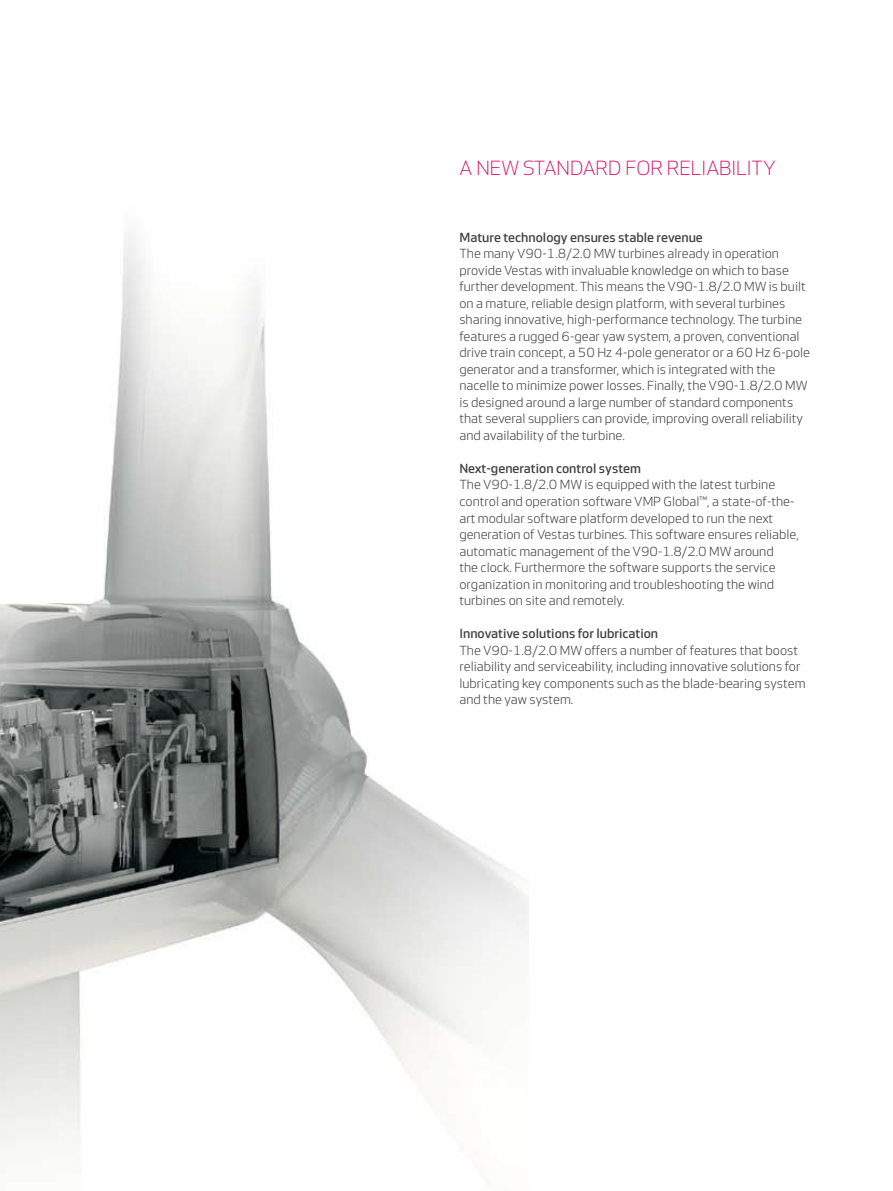
<style>
.page{position:relative;width:893px;height:1191px;background:#fff}
.page>*{position:absolute;margin:0;border:0;box-sizing:border-box;transform-origin:0 0}
.t1{font:21px "Vestas Sans Headline";color:#d70564}
.t2{font:13.5px/16.5px "Vestas Sans Standard";color:#414142}
.t3{font:500 13.5px "Vestas Sans";color:#414142}
</style>
<div class="page">
<img style="left:0;top:233px;width:529px;height:952px">
<h1 class="t1" style="left:459px;top:157px;width:179px">A NEW STANDARD FOR</h1>
<h1 class="t1" style="left:667px;top:157px;width:10px">RELI</h1>
<h1 class="t1" style="left:706px;top:157px;width:71px">ABILITY</h1>
<p class="t3" style="left:459px;top:230px;width:245px">Mature technology ensures stable revenue</p>
<p class="t2" style="left:459px;top:246px;width:352px">The many V90-1.8/2.0 MW turbines already in operation provide Vestas with invaluable knowledge on which to base further development. This means the V90-1.8/2.0 MW is built on a mature, reliable design platform, with several turbines sharing innovative, high-performance technology. The turbine features a rugged 6-gear yaw system, a proven, conventional drive train concept, a 50 Hz 4-pole generator or a 60 Hz 6-pole generator and a transformer, which is integrated with the nacelle to minimize power losses. Finally, the V90-1.8/2.0 MW is designed around a large number of standard components that several suppliers can provide, improving overall reliability and availability of the turbine.</p>
<p class="t3" style="left:459px;top:461px;width:183px">Next-generation control system</p>
<p class="t2" style="left:459px;top:476px;width:341px">The V90-1.8/2.0 MW is equipped with the latest turbine control and operation software VMP Global™, a state-of-the&shy;art modular software platform developed to run the next generation of Vestas turbines. This software ensures reliable, automatic management of the V90-1.8/2.0 MW around<br>the clock. Furthermore the software supports the service organization in monitoring and troubleshooting the wind turbines on site and remotely.</p>
<p class="t3" style="left:459px;top:626px;width:200px">Innovative solutions for lubrication</p>
<p class="t2" style="left:459px;top:641px;width:348px">The V90-1.8/2.0 MW offers a number of features that boost reliability and serviceability, including innovative solutions for lubricating key components such as the blade-bearing system and the yaw system.</p>
</div>
